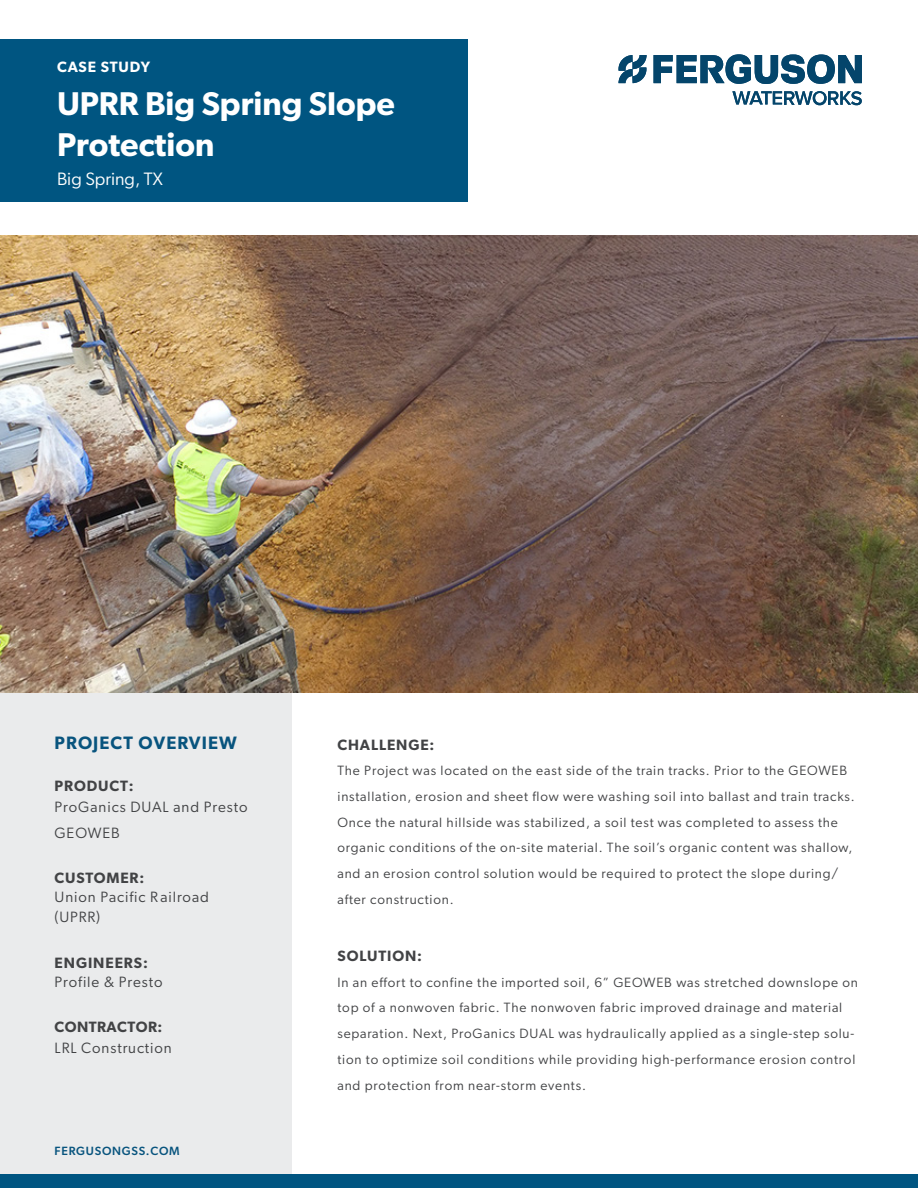
<style>
.page{position:relative;width:918px;height:1188px;background:#fff}
.page>*{position:absolute;margin:0;border:0;box-sizing:border-box;transform-origin:0 0}
.t1{font:600 33px/40.8px "Gibson";color:#fff}
.t2{font:600 18px "Gibson";letter-spacing:.06em;color:#08547e}
.t3{font:18px "Gibson";color:#fff}
.t4{font:15px/25.8px "Gibson";letter-spacing:.06em;color:#424345}
.t5{font:600 15px "Gibson";letter-spacing:.06em;color:#424345}
.t6{font:600 15px "Gibson";letter-spacing:.03em;color:#424345}
.t7{font:600 15px "Gibson";letter-spacing:.06em;color:#fff}
.t8{font:13.5px/25.8px "Gibson";letter-spacing:.06em;color:#424345}
.t9{font:500 12px "Gibson";letter-spacing:.06em;color:#08547e}
</style>
<div class="page">
<div style="left:0;top:39px;width:468px;height:163px;background:#005581"></div>
<div style="left:0;top:693px;width:292px;height:481px;background:#eaebec"></div>
<div style="left:0;top:1174px;width:918px;height:14px;background:#005581"></div>
<img style="left:0;top:236px;width:918px;height:457px">
<svg style="left:732px;top:91px;width:130px;height:14px"></svg>
<svg style="left:618px;top:55px;width:29px;height:28px"></svg>
<svg style="left:654px;top:54px;width:208px;height:30px"></svg>
<p class="t7" style="left:57px;top:58px;width:95px">CASE STUDY</p>
<h1 class="t1" style="left:57px;top:82px;width:340px">UPRR Big Spring Slope<br>Protection</h1>
<h2 class="t3" style="left:57px;top:168px;width:107px">Big Spring, TX</h2>
<h2 class="t2" style="left:55px;top:732px;width:184px">PROJECT OVERVIEW</h2>
<p class="t5" style="left:55px;top:777px;width:80px">PRODUCT:</p>
<p class="t4" style="left:55px;top:794px;width:194px">ProGanics DUAL and Presto<br>GEOWEB</p>
<p class="t5" style="left:55px;top:869px;width:91px">CUSTOMER:</p>
<p class="t4" style="left:55px;top:887px;width:156px;line-height:19.8px">Union Pacific Railroad (UPRR)</p>
<p class="t5" style="left:55px;top:953px;width:95px">ENGINEERS:</p>
<p class="t4" style="left:55px;top:969px;width:109px">Profile &amp; Presto</p>
<p class="t6" style="left:55px;top:1017px;width:109px">CONTRACTOR:</p>
<p class="t4" style="left:55px;top:1034px;width:119px">LRL Construction</p>
<p class="t9" style="left:55px;top:1143px;width:127px">FERGUSONGSS.COM</p>
<p class="t5" style="left:338px;top:735px;width:98px">CHALLENGE:</p>
<p class="t8" style="left:338px;top:757px;width:519px">The Project was located on the east side of the train tracks. Prior to the GEOWEB installation, erosion and sheet flow were washing soil into ballast and train tracks.<br>Once the natural hillside was stabilized, a soil test was completed to assess the organic conditions of the on-site material. The soil’s organic content was shallow, and an erosion control solution would be required to protect the slope during/ after construction.</p>
<p class="t5" style="left:338px;top:947px;width:86px">SOLUTION:</p>
<p class="t8" style="left:338px;top:969px;width:522px">In an effort to confine the imported soil, 6” GEOWEB was stretched downslope on top of a nonwoven fabric. The nonwoven fabric improved drainage and material separation. Next, ProGanics DUAL was hydraulically applied as a single-step solu&shy;tion to optimize soil conditions while providing high-performance erosion control and protection from near-storm events.</p>
</div>
